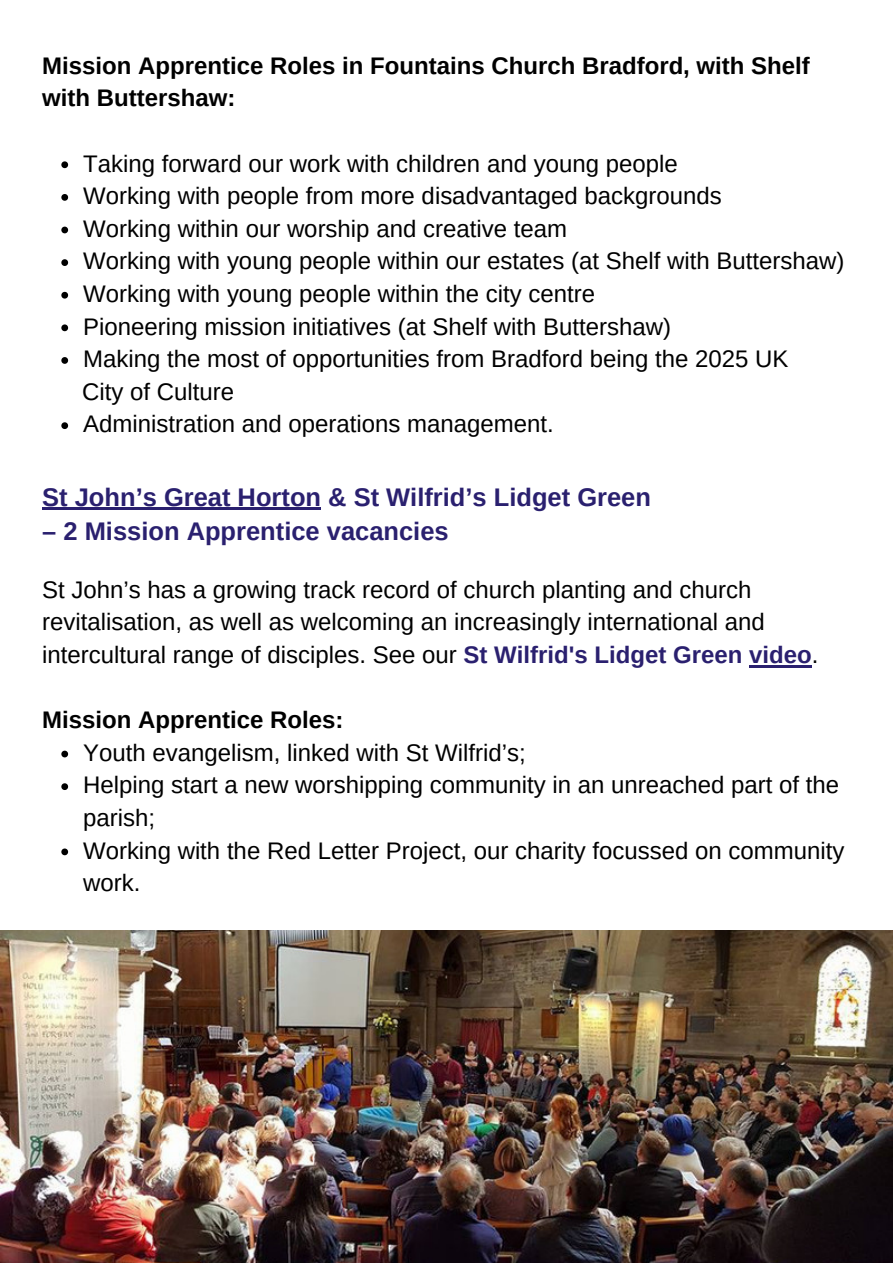
<style>
.page{position:relative;width:893px;height:1264px;background:#fff}
.page>*{position:absolute;margin:0;border:0;box-sizing:border-box;transform-origin:0 0}
.t1{font:700 25.5px "Arimo";color:#2a206f}
.t2{font:24px/32.5px "Arimo";color:#000}
.t3{font:700 24px/32.5px "Arimo";color:#000}
.s1{font-weight:700;color:#2a206f}
</style>
<div class="page">
<svg style="left:61px;top:161px;width:7px;height:7px"></svg>
<svg style="left:61px;top:194px;width:7px;height:7px"></svg>
<svg style="left:61px;top:227px;width:7px;height:6px"></svg>
<svg style="left:61px;top:259px;width:7px;height:7px"></svg>
<svg style="left:61px;top:292px;width:7px;height:6px"></svg>
<svg style="left:61px;top:324px;width:7px;height:7px"></svg>
<svg style="left:61px;top:357px;width:7px;height:7px"></svg>
<svg style="left:61px;top:422px;width:7px;height:7px"></svg>
<svg style="left:61px;top:750px;width:7px;height:7px"></svg>
<svg style="left:61px;top:783px;width:7px;height:7px"></svg>
<svg style="left:61px;top:848px;width:7px;height:7px"></svg>
<hr style="left:42px;top:508px;width:279px;height:2px;background:#2a206f">
<hr style="left:749px;top:665px;width:62px;height:2px;background:#2a206f">
<img style="left:0;top:930px;width:892px;height:332px">
<p class="t3" style="left:42px;top:49px;width:769px">Mission Apprentice Roles in Fountains Church Bradford, with Shelf with Buttershaw:</p>
<p class="t2" style="left:83px;top:147px;width:596px">Taking forward our work with children and young people</p>
<p class="t2" style="left:83px;top:179px;width:640px">Working with people from more disadvantaged backgrounds</p>
<p class="t2" style="left:83px;top:212px;width:485px">Working within our worship and creative team</p>
<p class="t2" style="left:83px;top:245px;width:762px">Working with young people within our estates (at Shelf with Buttershaw)</p>
<p class="t2" style="left:83px;top:277px;width:513px">Working with young people within the city centre</p>
<p class="t2" style="left:83px;top:310px;width:589px">Pioneering mission initiatives (at Shelf with Buttershaw)</p>
<p class="t2" style="left:83px;top:342px;width:706px">Making the most of opportunities from Bradford being the 2025 UK</p>
<p class="t2" style="left:82px;top:375px;width:153px">City of Culture</p>
<p class="t2" style="left:83px;top:408px;width:472px">Administration and operations management.</p>
<p class="t1" style="left:42px;top:482px;width:610px">St John’s Great Horton &amp; St Wilfrid’s Lidget Green</p>
<p class="t1" style="left:42px;top:517px;width:408px">– 2 Mission Apprentice vacancies</p>
<p class="t2" style="left:42px;top:573px;width:777px">St John’s has a growing track record of church planting and church revitalisation, as well as welcoming an increasingly international and intercultural range of disciples. See our <span class="s1">St Wilfrid's Lidget Green video</span>.</p>
<p class="t3" style="left:42px;top:703px;width:303px">Mission Apprentice Roles:</p>
<p class="t2" style="left:83px;top:736px;width:444px">Youth evangelism, linked with St Wilfrid’s;</p>
<p class="t2" style="left:83px;top:768px;width:757px">Helping start a new worshipping community in an unreached part of the parish;</p>
<p class="t2" style="left:83px;top:834px;width:762px">Working with the Red Letter Project, our charity focussed on community work.</p>
</div>
